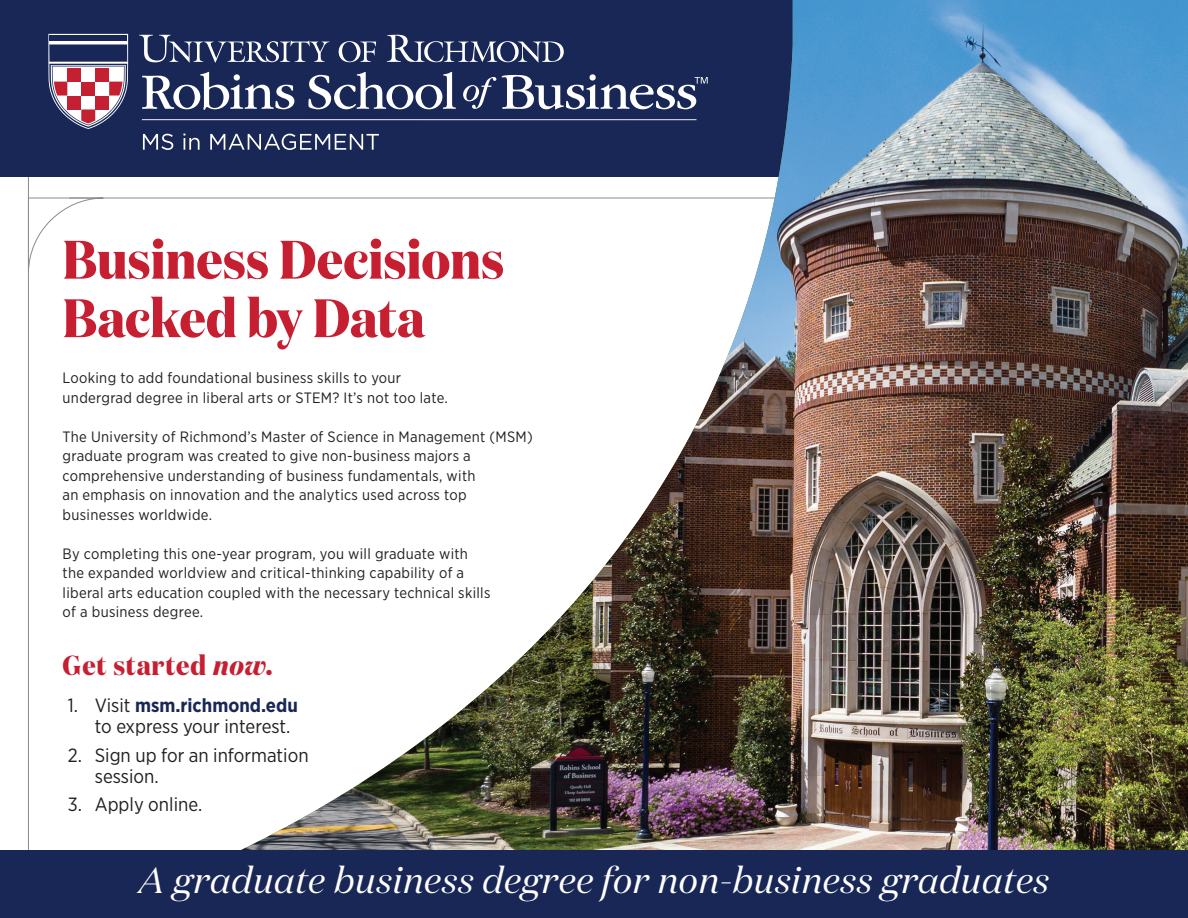
<style>
.page{position:relative;width:1188px;height:918px;background:#fff}
.page>*{position:absolute;margin:0;border:0;box-sizing:border-box;transform-origin:0 0}
.t1{font:700 54px/58.5px "Domaine Display Narrow";color:#c61f32}
.t2{font:italic 36.6px "Domaine Display";letter-spacing:.02em;color:#fff}
.t3{font:700 27.6px "Domaine Display Narrow";letter-spacing:.03em;color:#c61f32}
.t4{font:19.2px/21.6px "Gotham Narrow";color:#231f20}
.t5{font:15px/19.5px "Gotham Narrow";letter-spacing:.02em;color:#231f20}
.s1{font-style:italic}
.s2{font-weight:700;color:#192757}
</style>
<div class="page">
<hr style="left:28px;top:170px;width:1px;height:748px;background:#8d8b8a">
<svg style="left:29px;top:197px;width:39px;height:72px"></svg>
<div style="left:0;top:0;width:918px;height:176px;background:#192757"></div>
<svg style="left:48px;top:34px;width:20px;height:84px"></svg>
<div style="left:49px;top:44px;width:78px;height:18px;background:#182757"></div>
<svg style="left:68px;top:33px;width:124px;height:175px"></svg>
<img style="left:192px;top:0;width:996px;height:850px">
<div style="left:0;top:850px;width:1188px;height:68px;background:#192757"></div>
<p class="t1" style="left:63px;top:230px;width:443px">Business Decisions<br>Backed by Data</p>
<p class="t5" style="left:63px;top:368px;width:387px">Looking to add foundational business skills to your undergrad degree in liberal arts or STEM? It’s not too late.</p>
<p class="t5" style="left:63px;top:426px;width:472px">The University of Richmond’s Master of Science in Management (MSM) graduate program was created to give non-business majors a comprehensive understanding of business fundamentals, with<br>an emphasis on innovation and the analytics used across top businesses worldwide.</p>
<p class="t5" style="left:63px;top:543px;width:429px">By completing this one-year program, you will graduate with the expanded worldview and critical-thinking capability of a liberal arts education coupled with the necessary technical skills of a business degree.</p>
<p class="t3" style="left:63px;top:648px;width:212px">Get started <span class="s1">now.</span></p>
<p class="t4" style="left:95px;top:694px;width:205px;text-indent:-27px">1. Visit <span class="s2">msm.richmond.edu </span>to express your interest.</p>
<p class="t4" style="left:95px;top:744px;width:215px;text-indent:-27px">2. Sign up for an information session.</p>
<p class="t4" style="left:68px;top:794px;width:136px">3. Apply online.</p>
<p class="t2" style="left:139px;top:857px;width:912px">A graduate business degree for non-business graduates</p>
</div>
